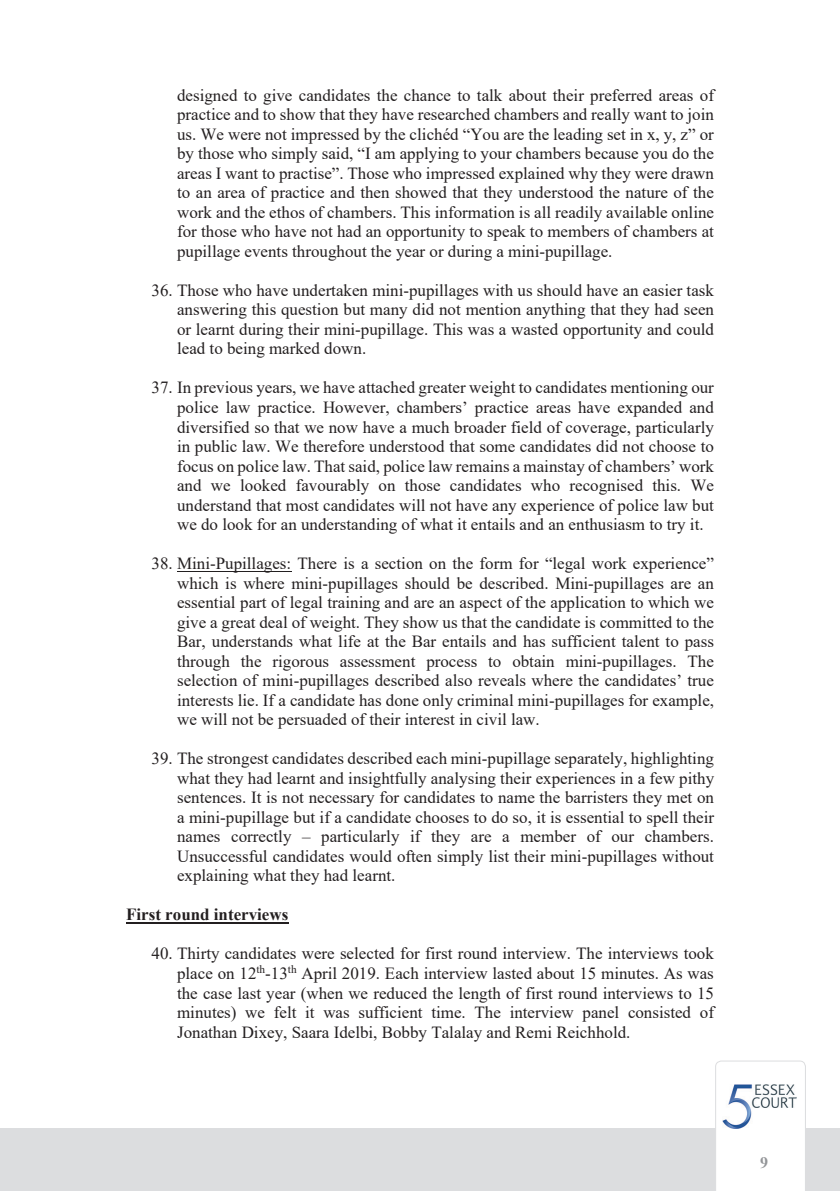
<style>
.page{position:relative;width:840px;height:1191px;background:#fff}
.page>*{position:absolute;margin:0;border:0;box-sizing:border-box;transform-origin:0 0}
.t1{font:17px/19.6px "Times New Roman";color:#231f20;text-align:justify}
.t2{font:700 17px "Times New Roman";color:#231f20}
.t3{font:700 16px "Times New Roman";color:#939598}
</style>
<div class="page">
<div style="left:0;top:1128px;width:839px;height:63px;background:#dcdddf"></div>
<hr style="left:177px;top:571px;width:114px;height:1px;background:#231f20">
<hr style="left:126px;top:922px;width:162px;height:2px;background:#231f20">
<svg style="left:715px;top:1060px;width:90px;height:131px"></svg>
<p class="t1" style="left:177px;top:85px;width:538px">designed to give candidates the chance to talk about their preferred areas of practice and to show that they have researched chambers and really want to join us. We were not impressed by the clichéd “You are the leading set in x, y, z” or by those who simply said, “I am applying to your chambers because you do the areas I want to practise”. Those who impressed explained why they were drawn to an area of practice and then showed that they understood the nature of the work and the ethos of chambers. This information is all readily available online for those who have not had an opportunity to speak to members of chambers at pupillage events throughout the year or during a mini-pupillage.</p>
<p class="t1" style="left:177px;top:280px;width:538px;text-indent:-25px">36. Those who have undertaken mini-pupillages with us should have an easier task answering this question but many did not mention anything that they had seen or learnt during their mini-pupillage. This was a wasted opportunity and could lead to being marked down.</p>
<p class="t1" style="left:177px;top:377px;width:538px;text-indent:-25px">37. In previous years, we have attached greater weight to candidates mentioning our police law practice. However, chambers’ practice areas have expanded and diversified so that we now have a much broader field of coverage, particularly in public law. We therefore understood that some candidates did not choose to focus on police law. That said, police law remains a mainstay of chambers’ work and we looked favourably on those candidates who recognised this. We understand that most candidates will not have any experience of police law but we do look for an understanding of what it entails and an enthusiasm to try it.</p>
<p class="t1" style="left:177px;top:553px;width:538px;text-indent:-25px">38. Mini-Pupillages: There is a section on the form for “legal work experience” which is where mini-pupillages should be described. Mini-pupillages are an essential part of legal training and are an aspect of the application to which we give a great deal of weight. They show us that the candidate is committed to the Bar, understands what life at the Bar entails and has sufficient talent to pass through the rigorous assessment process to obtain mini-pupillages. The selection of mini-pupillages described also reveals where the candidates’ true interests lie. If a candidate has done only criminal mini-pupillages for example, we will not be persuaded of their interest in civil law.</p>
<p class="t1" style="left:177px;top:748px;width:538px;text-indent:-25px">39. The strongest candidates described each mini-pupillage separately, highlighting what they had learnt and insightfully analysing their experiences in a few pithy sentences. It is not necessary for candidates to name the barristers they met on a mini-pupillage but if a candidate chooses to do so, it is essential to spell their names correctly – particularly if they are a member of our chambers.<br>Unsuccessful candidates would often simply list their mini-pupillages without explaining what they had learnt.</p>
<p class="t2" style="left:126px;top:902px;width:164px">First round interviews</p>
<p class="t1" style="left:177px;top:943px;width:538px;text-indent:-25px">40. Thirty candidates were selected for first round interview. The interviews took place on 12<sup>th</sup>-13<sup>th</sup> April 2019. Each interview lasted about 15 minutes. As was the case last year (when we reduced the length of first round interviews to 15 minutes) we felt it was sufficient time. The interview panel consisted of Jonathan Dixey, Saara Idelbi, Bobby Talalay and Remi Reichhold.</p>
<p class="t3" style="left:759px;top:1151px;width:9px">9</p>
</div>
